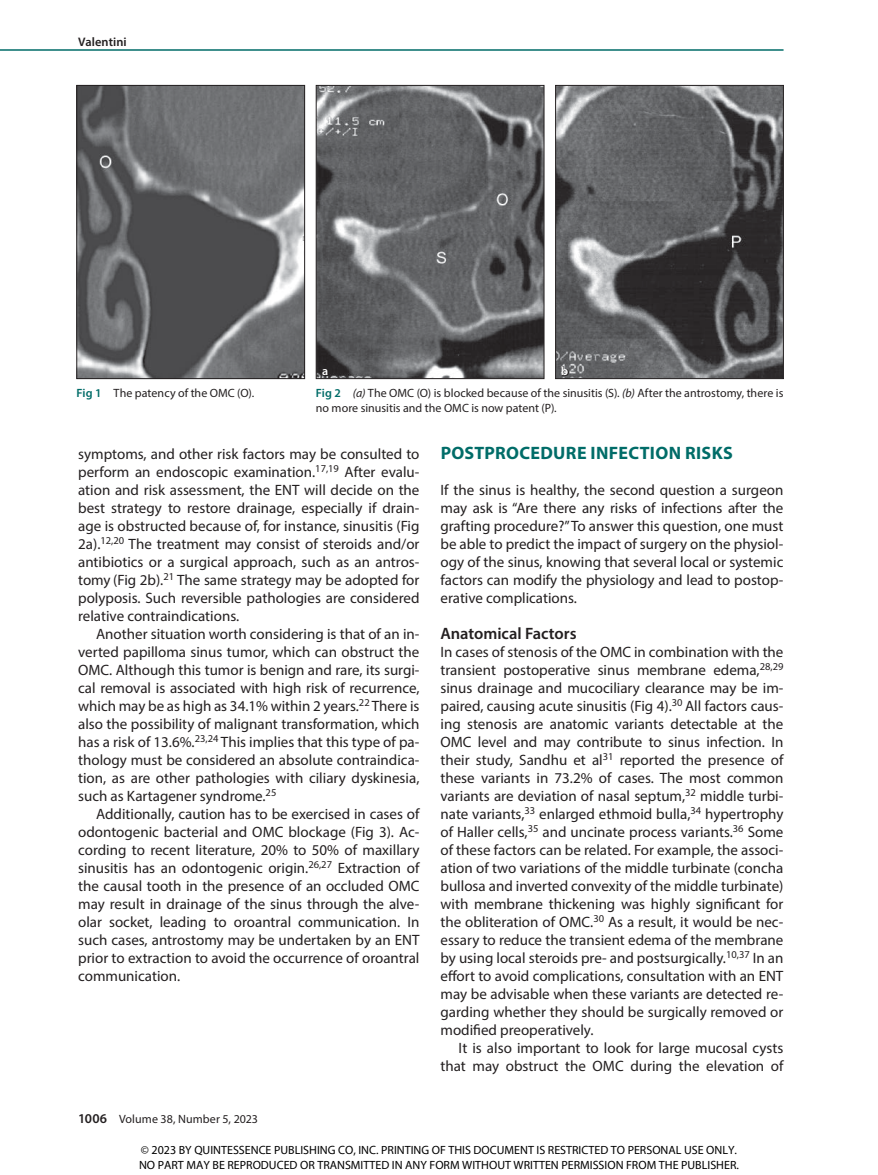
<style>
.page{position:relative;width:878px;height:1175px;background:#fff}
.page>*{position:absolute;margin:0;border:0;box-sizing:border-box;transform-origin:0 0}
.t1{font:700 18px "Myriad Pro";letter-spacing:.015em;color:#006c68}
.t2{font:600 16.5px "Myriad Pro";letter-spacing:-.005em;color:#231f20}
.t3{font:15px/18px "Myriad Pro";color:#231f20;text-align:justify}
.t4{font:600 12.3px "Myriad Pro";letter-spacing:.005em;color:#231f20}
.t5{font:12px/14.4px "Myriad Pro";color:#000}
.t6{font:12px/15px "Myriad Pro";letter-spacing:.005em;color:#231f20}
.t7{font:600 12px "Myriad Pro";color:#fff}
.s1{font-weight:600;color:#006c68}
.s2{font-style:italic}
.s3{font-weight:600;font-size:13.5px}
</style>
<div class="page">
<hr style="left:0;top:49px;width:783px;height:2px;background:#006c68">
<img style="left:78px;top:87px;width:225px;height:290px">
<div style="left:76px;top:85px;width:229px;height:294px;border:1px solid #231f20"></div>
<img style="left:318px;top:87px;width:224px;height:290px">
<div style="left:316px;top:85px;width:228px;height:294px;border:1px solid #231f20"></div>
<img style="left:557px;top:87px;width:224px;height:290px">
<div style="left:555px;top:85px;width:228px;height:294px;border:1px solid #231f20"></div>
<svg style="left:323px;top:369px;width:5px;height:6px"></svg>
<svg style="left:562px;top:367px;width:6px;height:8px"></svg>
<p class="t4" style="left:78px;top:34px;width:50px">Valentini</p>
<p class="t7" style="left:322px;top:363px;width:8px">a</p>
<p class="t7" style="left:561px;top:363px;width:9px">b</p>
<p class="t6" style="left:76px;top:385px;width:179px"><span class="s1">Fig 1</span> The patency of the OMC (O).</p>
<p class="t6" style="left:316px;top:385px;width:469px"><span class="s1">Fig 2</span> <span class="s2">(a)</span> The OMC (O) is blocked because of the sinusitis (S). <span class="s2">(b)</span> After the antrostomy, there is no more sinusitis and the OMC is now patent (P).</p>
<p class="t3" style="left:78px;top:445px;width:343px">symptoms, and other risk factors may be consulted to perform an endoscopic examination.<sup>17,19</sup> After evalu&shy;ation and risk assessment, the ENT will decide on the best strategy to restore drainage, especially if drain&shy;age is obstructed because of, for instance, sinusitis (Fig 2a).<sup>12,20</sup> The treatment may consist of steroids and/or antibiotics or a surgical approach, such as an antros&shy;tomy (Fig 2b).<sup>21</sup> The same strategy may be adopted for polyposis. Such reversible pathologies are considered relative contraindications.</p>
<p class="t3" style="left:78px;top:625px;width:343px;text-indent:18px">Another situation worth considering is that of an in&shy;verted papilloma sinus tumor, which can obstruct the OMC. Although this tumor is benign and rare, its surgi&shy;cal removal is associated with high risk of recurrence, which may be as high as 34.1% within 2 years.<sup>22</sup> There is also the possibility of malignant transformation, which has a risk of 13.6%.<sup>23,24</sup> This implies that this type of pa&shy;thology must be considered an absolute contraindica&shy;tion, as are other pathologies with ciliary dyskinesia, such as Kartagener syndrome.<sup>25</sup></p>
<p class="t3" style="left:78px;top:805px;width:343px;text-indent:18px">Additionally, caution has to be exercised in cases of odontogenic bacterial and OMC blockage (Fig 3). Ac&shy;cording to recent literature, 20% to 50% of maxillary sinusitis has an odontogenic origin.<sup>26,27</sup> Extraction of the causal tooth in the presence of an occluded OMC may result in drainage of the sinus through the alve&shy;olar socket, leading to oroantral communication. In such cases, antrostomy may be undertaken by an ENT prior to extraction to avoid the occurrence of oroantral communication.</p>
<p class="t1" style="left:440px;top:441px;width:294px">POSTPROCEDURE INFECTION RISKS</p>
<p class="t3" style="left:440px;top:481px;width:344px">If the sinus is healthy, the second question a surgeon may ask is “Are there any risks of infections after the grafting procedure?” To answer this question, one must be able to predict the impact of surgery on the physiol&shy;ogy of the sinus, knowing that several local or systemic factors can modify the physiology and lead to postop&shy;erative complications.</p>
<p class="t2" style="left:440px;top:623px;width:138px">Anatomical Factors</p>
<p class="t3" style="left:440px;top:643px;width:344px">In cases of stenosis of the OMC in combination with the transient postoperative sinus membrane edema,<sup>28,29 </sup>sinus drainage and mucociliary clearance may be im&shy;paired, causing acute sinusitis (Fig 4).<sup>30</sup> All factors caus&shy;ing stenosis are anatomic variants detectable at the OMC level and may contribute to sinus infection. In their study, Sandhu et al<sup>31</sup> reported the presence of these variants in 73.2% of cases. The most common variants are deviation of nasal septum,<sup>32</sup> middle turbi&shy;nate variants,<sup>33</sup> enlarged ethmoid bulla,<sup>34</sup> hypertrophy of Haller cells,<sup>35</sup> and uncinate process variants.<sup>36</sup> Some of these factors can be related. For example, the associ&shy;ation of two variations of the middle turbinate (concha bullosa and inverted convexity of the middle turbinate) with membrane thickening was highly significant for the obliteration of OMC.<sup>30</sup> As a result, it would be nec&shy;essary to reduce the transient edema of the membrane by using local steroids pre- and postsurgically.<sup>10,37</sup> In an effort to avoid complications, consultation with an ENT may be advisable when these variants are detected re&shy;garding whether they should be surgically removed or modified preoperatively.</p>
<p class="t3" style="left:440px;top:1039px;width:344px;text-align:right">It is also important to look for large mucosal cysts that may obstruct the OMC during the elevation of</p>
<p class="t6" style="left:78px;top:1110px;width:181px"><span class="s3">1006</span> Volume 38, Number 5, 2023</p>
<p class="t5" style="left:139px;top:1142px;width:601px">© 2023 BY QUINTESSENCE PUBLISHING CO, INC. PRINTING OF THIS DOCUMENT IS RESTRICTED TO PERSONAL USE ONLY.<br>NO PART MAY BE REPRODUCED OR TRANSMITTED IN ANY FORM WITHOUT WRITTEN PERMISSION FROM THE PUBLISHER.</p>
</div>
